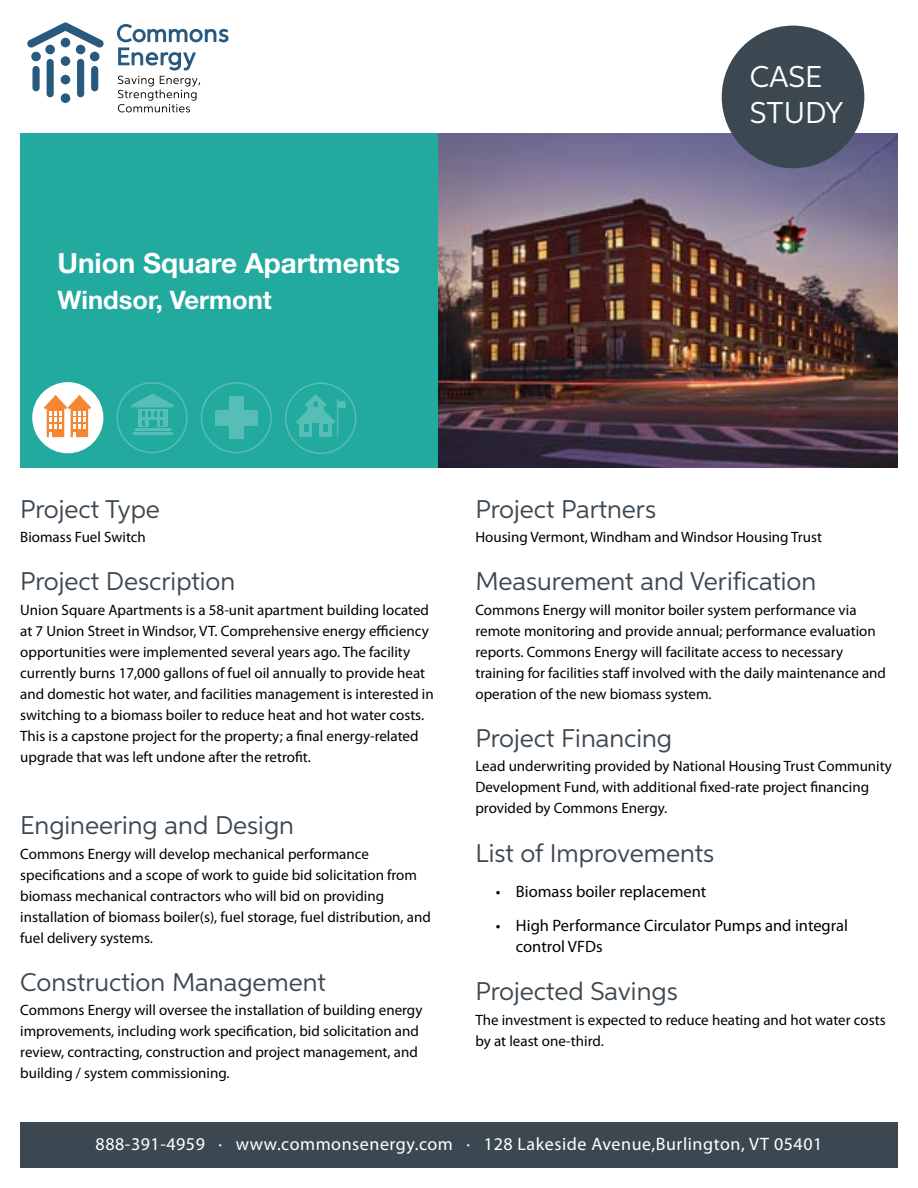
<style>
.page{position:relative;width:918px;height:1188px;background:#fff}
.page>*{position:absolute;margin:0;border:0;box-sizing:border-box;transform-origin:0 0}
.t1{font:30.15px/36.2px "Aspira DEMO";color:#fff}
.t2{font:700 27.9px "Helvetica Neue LT Std";color:#fff}
.t3{font:25.65px "Aspira DEMO";color:#3c4851}
.t4{font:700 25.5px "Helvetica Neue LT Std";color:#fff}
.t5{font:18px "Myriad Pro";letter-spacing:.03em;color:#fff}
.t6{font:16.5px/21px "Myriad Pro";color:#000}
.t7{font:15px/21px "Myriad Pro";color:#000}
</style>
<div class="page">
<div style="left:20px;top:1122px;width:878px;height:46px;background:#3c4851"></div>
<svg style="left:117px;top:24px;width:112px;height:88px"></svg>
<div style="left:31px;top:52px;width:10px;height:9px;background:#285a80;border-radius:50%"></div>
<div style="left:90px;top:52px;width:9px;height:9px;background:#285a80;border-radius:50%"></div>
<div style="left:45px;top:45px;width:10px;height:9px;background:#285a80;border-radius:50%"></div>
<div style="left:76px;top:45px;width:9px;height:9px;background:#285a80;border-radius:50%"></div>
<div style="left:61px;top:56px;width:9px;height:10px;background:#285a80;border-radius:50%"></div>
<div style="left:61px;top:75px;width:9px;height:9px;background:#285a80;border-radius:50%"></div>
<div style="left:61px;top:93px;width:9px;height:10px;background:#285a80;border-radius:50%"></div>
<svg style="left:27px;top:22px;width:77px;height:26px"></svg>
<div style="left:47px;top:59px;width:7px;height:38px;background:#285a80;border-radius:4px"></div>
<div style="left:77px;top:59px;width:7px;height:38px;background:#285a80;border-radius:4px"></div>
<div style="left:32px;top:66px;width:8px;height:25px;background:#285a80;border-radius:4px"></div>
<div style="left:91px;top:66px;width:7px;height:25px;background:#285a80;border-radius:4px"></div>
<div style="left:20px;top:134px;width:419px;height:334px;background:#23aa9e"></div>
<img style="left:439px;top:134px;width:459px;height:334px">
<svg style="left:138px;top:425px;width:29px;height:2px"></svg>
<div style="left:149px;top:420px;width:7px;height:7px;background:#23aa9e"></div>
<hr style="left:135px;top:428px;width:35px;height:2px;background:#fff">
<hr style="left:133px;top:432px;width:40px;height:3px;background:#fff">
<svg style="left:131px;top:394px;width:43px;height:31px"></svg>
<div style="left:116px;top:382px;width:72px;height:71px;border:2px solid #fff;border-radius:50%"></div>
<div style="left:201px;top:382px;width:71px;height:71px;border:2px solid #fff;border-radius:50%"></div>
<div style="left:229px;top:397px;width:15px;height:42px;background:#57beb5"></div>
<div style="left:216px;top:410px;width:42px;height:16px;background:#57beb5"></div>
<div style="left:33px;top:383px;width:70px;height:70px;background:#fff;border-radius:50%"></div>
<div style="left:32px;top:382px;width:71px;height:71px;border:2px solid #fff;border-radius:50%"></div>
<svg style="left:44px;top:395px;width:47px;height:43px"></svg>
<div style="left:285px;top:382px;width:71px;height:72px;border:2px solid #fff;border-radius:50%"></div>
<svg style="left:295px;top:394px;width:51px;height:43px"></svg>
<div style="left:722px;top:26px;width:142px;height:142px;background:#3c4851;border-radius:50%"></div>
<h2 class="t2" style="left:57px;top:246px;width:344px">Union Square Apartments</h2>
<h3 class="t4" style="left:57px;top:284px;width:216px">Windsor, Vermont</h3>
<h1 class="t1" style="left:750px;top:61px;width:95px">CASE<br>STUDY</h1>
<h3 class="t3" style="left:20px;top:499px;width:141px">Project Type</h3>
<p class="t7" style="left:20px;top:527px;width:127px">Biomass Fuel Switch</p>
<h3 class="t3" style="left:20px;top:572px;width:217px">Project Description</h3>
<p class="t7" style="left:20px;top:599px;width:415px">Union Square Apartments is a 58-unit apartment building located at 7 Union Street in Windsor, VT. Comprehensive energy efficiency opportunities were implemented several years ago. The facility currently burns 17,000 gallons of fuel oil annually to provide heat and domestic hot water, and facilities management is interested in switching to a biomass boiler to reduce heat and hot water costs.<br>This is a capstone project for the property; a final energy-related upgrade that was left undone after the retrofit.</p>
<h3 class="t3" style="left:20px;top:816px;width:275px">Engineering and Design</h3>
<p class="t7" style="left:20px;top:843px;width:412px">Commons Energy will develop mechanical performance specifications and a scope of work to guide bid solicitation from biomass mechanical contractors who will bid on providing installation of biomass boiler(s), fuel storage, fuel distribution, and fuel delivery systems.</p>
<h3 class="t3" style="left:20px;top:972px;width:307px">Construction Management</h3>
<p class="t7" style="left:20px;top:1000px;width:404px">Commons Energy will oversee the installation of building energy improvements, including work specification, bid solicitation and review, contracting, construction and project management, and building / system commissioning.</p>
<h3 class="t3" style="left:475px;top:499px;width:182px">Project Partners</h3>
<p class="t7" style="left:475px;top:527px;width:348px">Housing Vermont, Windham and Windsor Housing Trust</p>
<h3 class="t3" style="left:475px;top:572px;width:342px">Measurement and Verification</h3>
<p class="t7" style="left:475px;top:599px;width:412px">Commons Energy will monitor boiler system performance via remote monitoring and provide annual; performance evaluation reports. Commons Energy will facilitate access to necessary training for facilities staff involved with the daily maintenance and operation of the new biomass system.</p>
<h3 class="t3" style="left:475px;top:728px;width:198px">Project Financing</h3>
<p class="t7" style="left:475px;top:756px;width:418px">Lead underwriting provided by National Housing Trust Community<br>Development Fund, with additional fixed-rate project financing provided by Commons Energy.</p>
<h3 class="t3" style="left:475px;top:844px;width:240px">List of Improvements</h3>
<p class="t6" style="left:496px;top:881px;width:212px">• Biomass boiler replacement</p>
<p class="t6" style="left:516px;top:915px;width:334px;text-indent:-20px">• High Performance Circulator Pumps and integral control VFDs</p>
<h3 class="t3" style="left:475px;top:982px;width:204px">Projected Savings</h3>
<p class="t7" style="left:475px;top:1009px;width:412px">The investment is expected to reduce heating and hot water costs by at least one-third.</p>
<p class="t5" style="left:96px;top:1133px;width:728px">888-391-4959 · www.commonsenergy.com · 128 Lakeside Avenue,Burlington, VT 05401</p>
</div>
